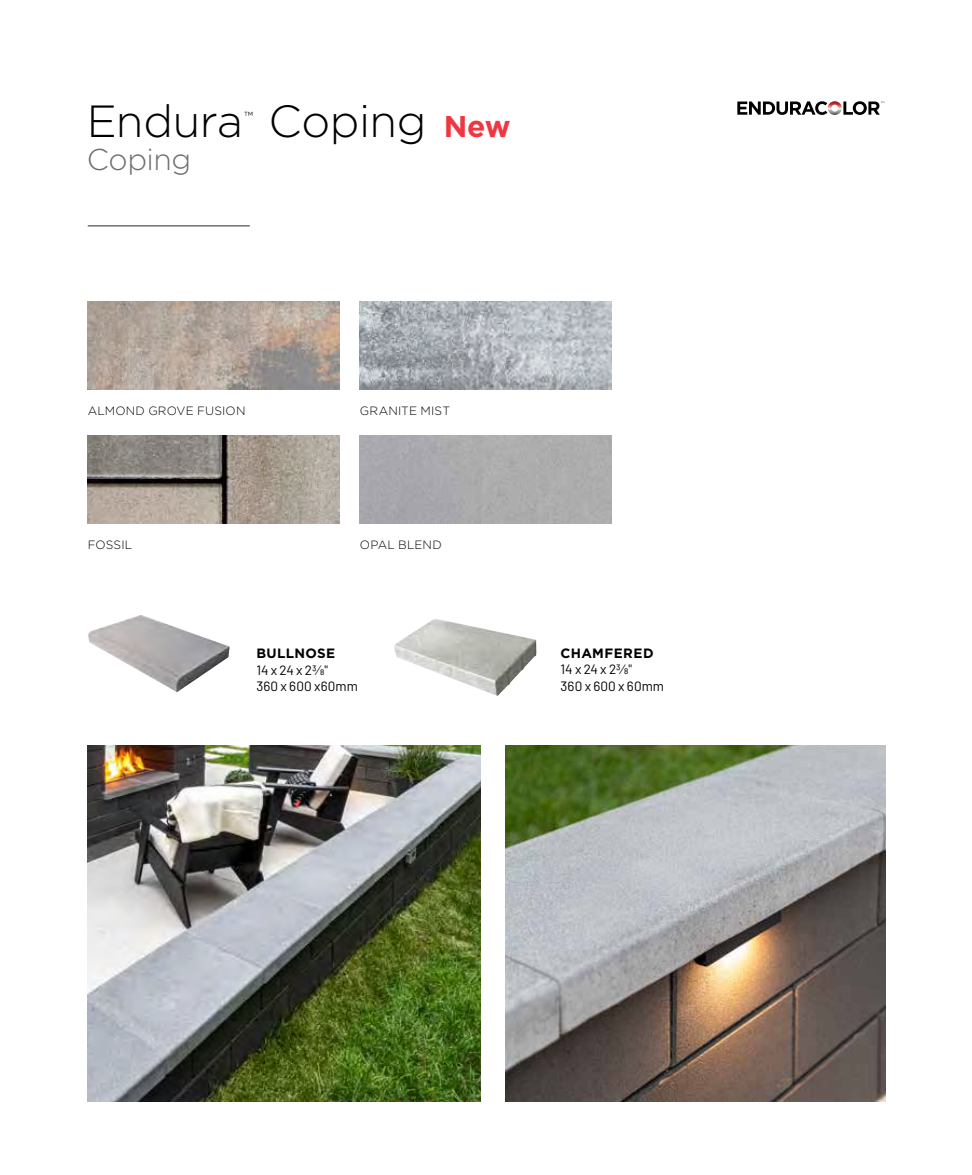
<style>
.page{position:relative;width:972px;height:1175px;background:#fff}
.page>*{position:absolute;margin:0;border:0;box-sizing:border-box;transform-origin:0 0}
.t1{font:300 45px "Gotham";letter-spacing:-.01em;color:#000}
.t2{font:300 30px "Gotham";letter-spacing:-.015em;color:#6d6e71}
.t3{font:700 30px "Gotham";color:#ef3742}
.t4{font:13.5px/16.2px "Barlow";letter-spacing:.005em;color:#000}
.t5{font:700 13.5px "Gotham";letter-spacing:.03em;color:#000}
.t6{font:300 13.05px "Gotham";color:#000}
.t7{font:300 12px "Gotham";letter-spacing:.01em;color:#000}
</style>
<div class="page">
<svg style="left:737px;top:101px;width:147px;height:14px"></svg>
<img style="left:394px;top:619px;width:142px;height:77px">
<img style="left:88px;top:615px;width:142px;height:77px">
<img style="left:506px;top:745px;width:379px;height:357px">
<img style="left:88px;top:745px;width:393px;height:357px">
<hr style="left:88px;top:225px;width:162px;height:1px;background:#6d6e71">
<img style="left:88px;top:301px;width:252px;height:88px">
<img style="left:88px;top:435px;width:252px;height:88px">
<img style="left:360px;top:301px;width:252px;height:88px">
<h1 class="t1" style="left:87px;top:93px;width:158px">Endura</h1>
<p class="t6" style="left:244px;top:108px;width:11px">™</p>
<h1 class="t1" style="left:268px;top:93px;width:159px">Coping</h1>
<h2 class="t2" style="left:87px;top:141px;width:106px">Coping</h2>
<h2 class="t3" style="left:444px;top:106px;width:68px">New</h2>
<p class="t7" style="left:88px;top:403px;width:159px">ALMOND GROVE FUSION</p>
<p class="t7" style="left:360px;top:403px;width:92px">GRANITE MIST</p>
<p class="t7" style="left:88px;top:537px;width:46px">FOSSIL</p>
<p class="t7" style="left:360px;top:537px;width:83px">OPAL BLEND</p>
<p class="t5" style="left:256px;top:644px;width:80px">BULLNOSE</p>
<p class="t4" style="left:256px;top:660px;width:103px">14 x 24 x 23/8"<br>360 x 600 x60mm</p>
<p class="t5" style="left:561px;top:644px;width:95px">CHAMFERED</p>
<p class="t4" style="left:561px;top:660px;width:105px">14 x 24 x 23/8"<br>360 x 600 x 60mm</p>
</div>
